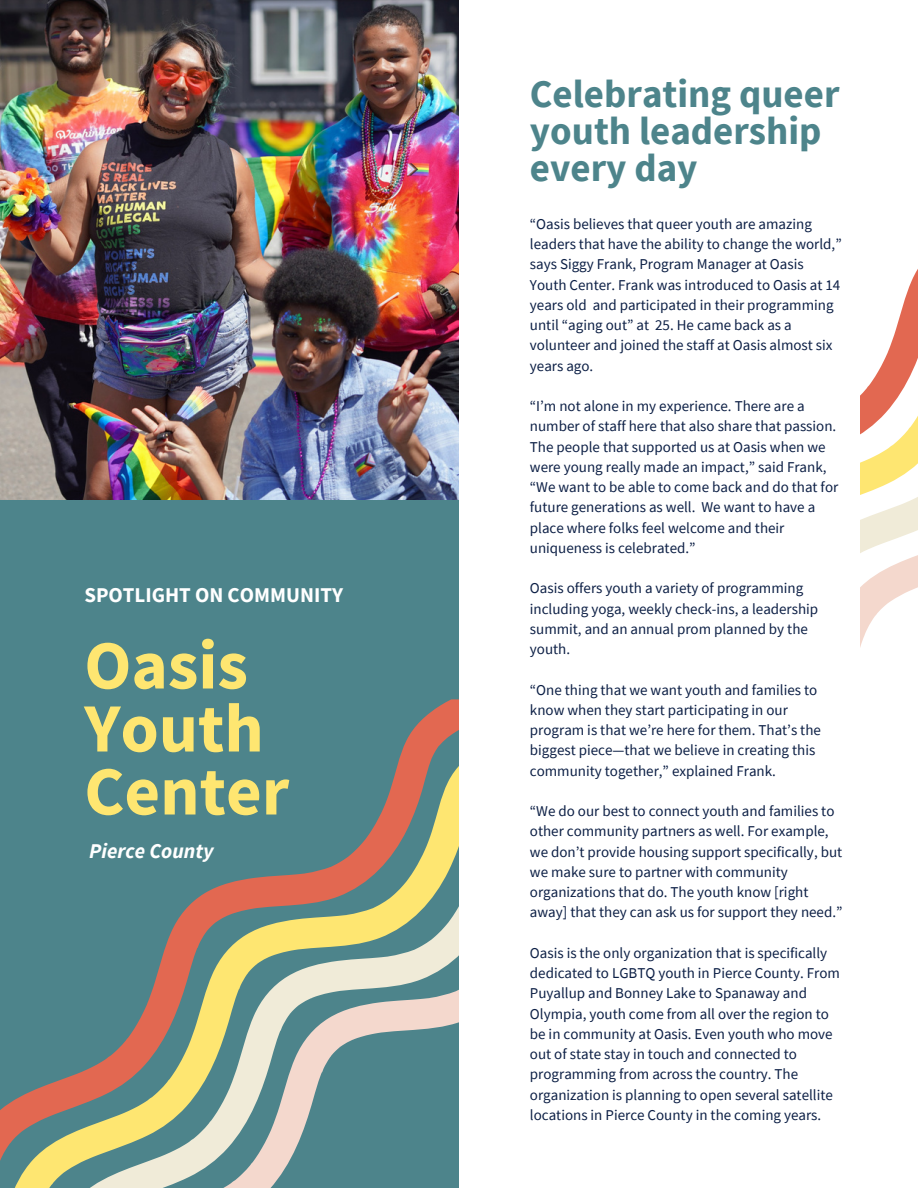
<style>
.page{position:relative;width:918px;height:1188px;background:#fff}
.page>*{position:absolute;margin:0;border:0;box-sizing:border-box;transform-origin:0 0}
.t1{font:700 69px/63px "Source Sans Pro";color:#fee671}
.t2{font:700 39px/37.2px "Source Sans Pro";color:#4d848b}
.t3{font:700 21px "Source Sans Pro";color:#fff}
.t4{font:italic 700 21px "Source Sans Pro";color:#fff}
.t5{font:15px/20.2px "Source Sans Pro";color:#0c1f45}
</style>
<div class="page">
<div style="left:0;top:303px;width:459px;height:885px;background:#4d848b"></div>
<img style="left:0;top:0;width:459px;height:499px">
<svg style="left:0;top:699px;width:459px;height:489px"></svg>
<svg style="left:860px;top:269px;width:58px;height:378px"></svg>
<p class="t3" style="left:84px;top:582px;width:260px">SPOTLIGHT ON COMMUNITY</p>
<p class="t1" style="left:84px;top:632px;width:165px">Oasis</p>
<p class="t1" style="left:84px;top:695px;width:206px">Youth<br>Center</p>
<p class="t4" style="left:89px;top:837px;width:126px">Pierce County</p>
<p class="t2" style="left:530px;top:75px;width:311px">Celebrating queer youth leadership every day</p>
<p class="t5" style="left:530px;top:213px;width:313px">“Oasis believes that queer youth are amazing leaders that have the ability to change the world,” says Siggy Frank, Program Manager at Oasis Youth Center. Frank was introduced to Oasis at 14 years old and participated in their programming until “aging out” at 25. He came back as a volunteer and joined the staff at Oasis almost six years ago.</p>
<p class="t5" style="left:530px;top:396px;width:310px">“I’m not alone in my experience. There are a number of staff here that also share that passion.<br>The people that supported us at Oasis when we were young really made an impact,” said Frank, “We want to be able to come back and do that for future generations as well. We want to have a place where folks feel welcome and their uniqueness is celebrated.”</p>
<p class="t5" style="left:530px;top:578px;width:290px">Oasis offers youth a variety of programming including yoga, weekly check-ins, a leadership summit, and an annual prom planned by the youth.</p>
<p class="t5" style="left:530px;top:679px;width:293px">“One thing that we want youth and families to know when they start participating in our program is that we’re here for them. That’s the biggest piece—that we believe in creating this community together,” explained Frank.</p>
<p class="t5" style="left:530px;top:801px;width:314px">“We do our best to connect youth and families to other community partners as well. For example, we don’t provide housing support specifically, but we make sure to partner with community organizations that do. The youth know [right away] that they can ask us for support they need.”</p>
<p class="t5" style="left:530px;top:942px;width:312px">Oasis is the only organization that is specifically dedicated to LGBTQ youth in Pierce County. From Puyallup and Bonney Lake to Spanaway and Olympia, youth come from all over the region to be in community at Oasis. Even youth who move out of state stay in touch and connected to programming from across the country. The organization is planning to open several satellite locations in Pierce County in the coming years.</p>
</div>
